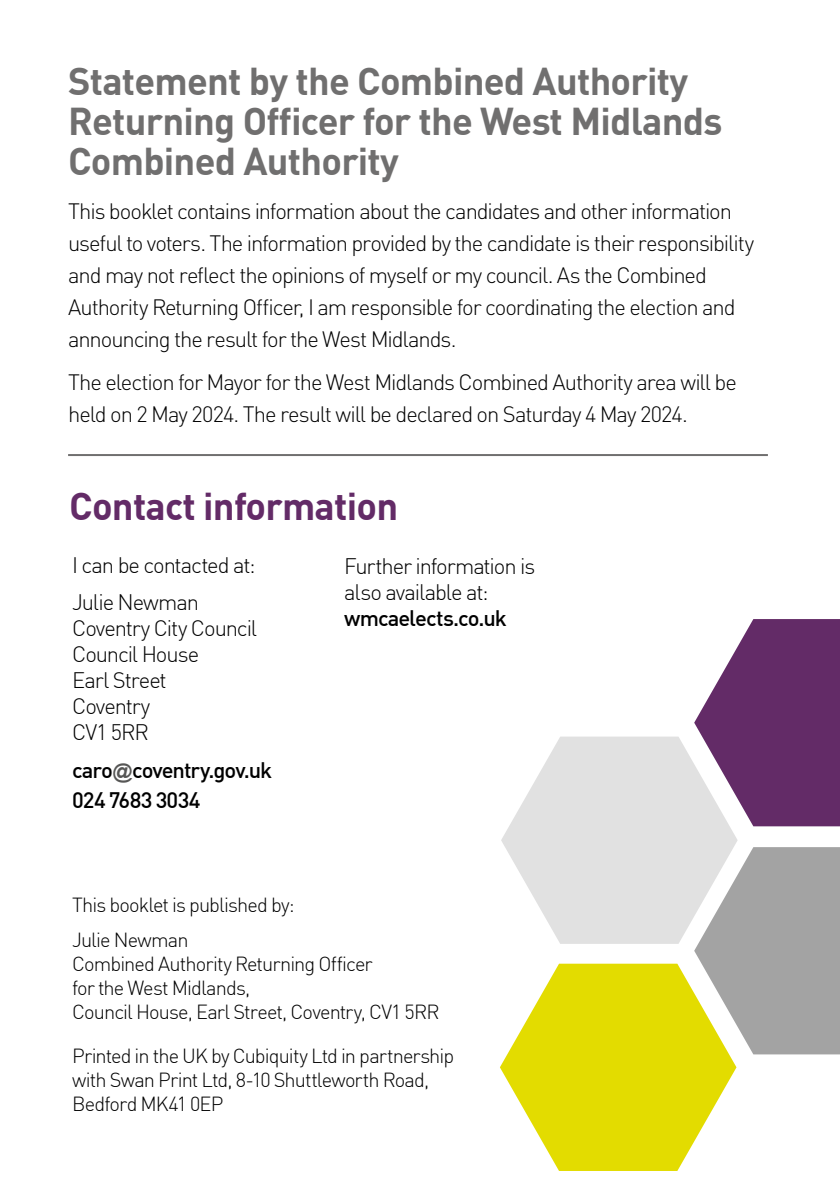
<style>
.page{position:relative;width:840px;height:1191px;background:#fff}
.page>*{position:absolute;margin:0;border:0;box-sizing:border-box;transform-origin:0 0}
.t1{font:700 38px/40px "DIN Pro";letter-spacing:-.02em;color:#706f6f}
.t2{font:700 38px "DIN Pro";letter-spacing:-.02em;color:#632b67}
.t3{font:300 22px/32px "DIN Pro";letter-spacing:-.05em;color:#000}
.t4{font:300 22px/26px "DIN";letter-spacing:-.05em;color:#000}
.t5{font:500 22px/30px "DIN";letter-spacing:-.045em;color:#000}
.t6{font:300 20px/24px "DIN";letter-spacing:-.045em;color:#000}
.s1{font-family:"Arial";font-weight:700;font-size:20px;color:#575756}
.s2{font-weight:300;color:#fff}
</style>
<div class="page">
<hr style="left:68px;top:454px;width:699px;height:2px;background:#706f6f">
<div style="left:694px;top:847px;width:145px;height:207px;background:#a3a3a3"></div>
<svg style="left:500px;top:963px;width:236px;height:208px;fill:#e3dc00"></svg>
<svg style="left:694px;top:619px;width:145px;height:207px;background:#77467a"></svg>
<svg style="left:501px;top:736px;width:236px;height:208px;fill:#e1e1e1"></svg>
<h1 class="t1" style="left:68px;top:60px;width:655px">Statement by the Combined Authority<br>Returning Officer for the West Midlands<br>Combined Authority</h1>
<p class="t3" style="left:68px;top:193px;width:687px">This booklet contains information about the candidates and other information useful to voters. The information provided by the candidate is their responsibility and may not reflect the opinions of myself or my council. As the Combined Authority Returning Officer, I am responsible for coordinating the election and announcing the result for the West Midlands.</p>
<p class="t3" style="left:68px;top:364px;width:670px">The election for Mayor for the West Midlands Combined Authority area will be held on 2 May 2024. The result will be declared on Saturday 4 May 2024.</p>
<h1 class="t2" style="left:69px;top:481px;width:330px">Contact information</h1>
<p class="t4" style="left:344px;top:553px;width:192px">Further information is also available at:</p>
<p class="t5" style="left:344px;top:602px;width:164px">wmcaelects.co.uk</p>
<p class="t4" style="left:72px;top:545px;width:185px;line-height:37.4px">I can be contacted at:<br>Julie Newman</p>
<p class="t4" style="left:72px;top:614px;width:186px">Coventry City Council<br>Council House<br>Earl Street<br>Coventry<br>CV1 5RR</p>
<p class="t5" style="left:72px;top:754px;width:202px">caro<span class="s1">@</span>coventry.gov.uk<br>024 7683 3034<span class="s2">k</span></p>
<p class="t6" style="left:72px;top:886px;width:224px;line-height:35.4px">This booklet is published by:<br>Julie Newman</p>
<p class="t6" style="left:72px;top:951px;width:369px">Combined Authority Returning Officer<br>for the West Midlands,<br>Council House, Earl Street, Coventry, CV1 5RR</p>
<p class="t6" style="left:72px;top:1043px;width:383px">Printed in the UK by Cubiquity Ltd in partnership with Swan Print Ltd, 8-10 Shuttleworth Road,<br>Bedford MK41 0EP</p>
</div>
